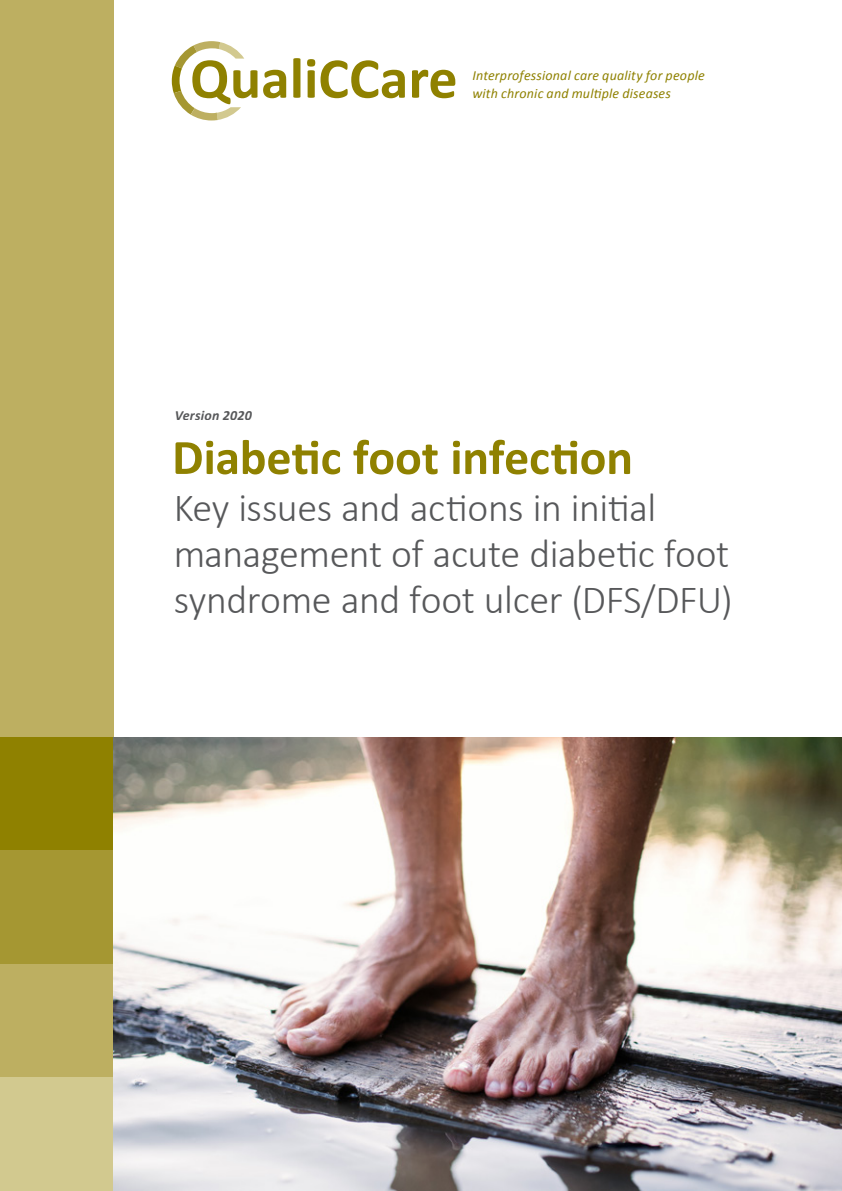
<style>
.page{position:relative;width:842px;height:1191px;background:#fff}
.page>*{position:absolute;margin:0;border:0;box-sizing:border-box;transform-origin:0 0}
.t1{font:700 50px "Calibri";letter-spacing:-.005em;color:#8f8100}
.t2{font:300 40px/46px "Calibri";letter-spacing:-.01em;color:#57585a}
.t3{font:italic 14px/18px "Calibri";letter-spacing:.015em;color:#8f8100}
.t4{font:italic 700 14px "Calibri";letter-spacing:.015em;color:#57585a}
</style>
<div class="page">
<div style="left:0;top:0;width:113px;height:1191px;background:#bdaf61"></div>
<div style="left:0;top:737px;width:113px;height:113px;background:#8f8100"></div>
<div style="left:0;top:850px;width:113px;height:114px;background:#a59732"></div>
<div style="left:0;top:1077px;width:113px;height:114px;background:#d2c98f"></div>
<svg style="left:263px;top:70px;width:23px;height:28px"></svg>
<svg style="left:293px;top:58px;width:7px;height:40px"></svg>
<svg style="left:307px;top:59px;width:98px;height:39px"></svg>
<svg style="left:412px;top:70px;width:43px;height:28px"></svg>
<svg style="left:172px;top:41px;width:85px;height:79px"></svg>
<img style="left:113px;top:737px;width:729px;height:454px">
<p class="t4" style="left:175px;top:406px;width:79px">Version 2020</p>
<p class="t3" style="left:472px;top:66px;width:234px">Interprofessional care quality for people with chronic and multiple diseases</p>
<p class="t1" style="left:172px;top:426px;width:462px">Diabetic foot infection</p>
<p class="t2" style="left:173px;top:484px;width:561px">Key issues and actions in initial management of acute diabetic foot syndrome and foot ulcer (DFS/DFU)</p>
</div>
